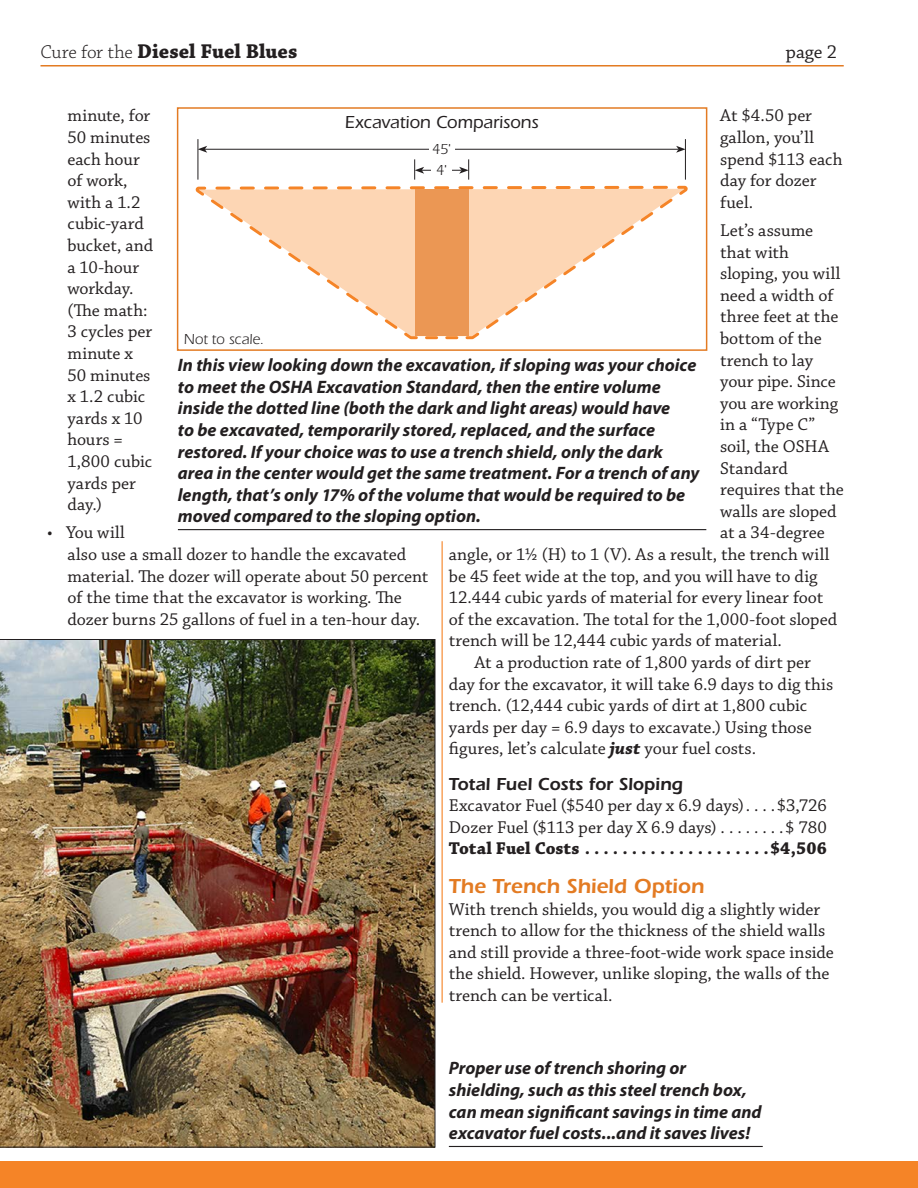
<style>
.page{position:relative;width:918px;height:1188px;background:#fff}
.page>*{position:absolute;margin:0;border:0;box-sizing:border-box;transform-origin:0 0}
.body_copy{font:700 21px "Chaparral Pro";color:#231f20}
.Subheads{font:600 21px "ITC Eras Std";color:#e37b23}
.body_copy-2{font:19.5px "Chaparral Pro";color:#231f20}
.body_copy-3{font:18px/21.6px "Chaparral Pro";color:#231f20}
.Cutlines{font:italic 700 18px/21.6px "Myriad Pro";color:#231f20}
.Bulleted_list{font:18px/21.6px "Chaparral Pro";color:#231f20}
.body_copy-4{font:700 18px "Chaparral Pro";color:#231f20}
.Subheads-2{font:600 18px "ITC Eras Std";letter-spacing:-.005em;color:#231f20}
.Subheads-3{font:500 18px "ITC Eras Std";letter-spacing:-.005em;color:#231f20}
.Subheads-4{font:15px "ITC Eras Std";color:#231f20}
.s1{font-weight:300;font-size:19.5px}
.s2{font-weight:700;font-style:italic}
</style>
<div class="page">
<hr style="left:40px;top:65px;width:804px;height:2px;background:#e37b23">
<hr style="left:442px;top:541px;width:1px;height:462px;background:#f58427">
<div style="left:0;top:1161px;width:918px;height:27px;background:#f58427"></div>
<img style="left:0;top:639px;width:435px;height:509px">
<hr style="left:449px;top:1146px;width:314px;height:1px;background:#231f20">
<hr style="left:178px;top:529px;width:528px;height:1px;background:#231f20">
<div style="left:177px;top:107px;width:530px;height:244px;border:2px solid #e37b23"></div>
<hr style="left:685px;top:139px;width:1px;height:41px;background:#231f20">
<hr style="left:198px;top:139px;width:1px;height:41px;background:#231f20">
<hr style="left:205px;top:149px;width:474px;height:1px;background:#231f20">
<svg style="left:198px;top:146px;width:9px;height:7px"></svg>
<svg style="left:676px;top:146px;width:10px;height:7px"></svg>
<svg style="left:203px;top:159px;width:473px;height:180px"></svg>
<div style="left:429px;top:137px;width:25px;height:23px;background:#fff"></div>
<div style="left:432px;top:158px;width:20px;height:23px;background:#fff"></div>
<p class="body_copy" style="left:40px;top:39px;width:258px"><span class="s1">Cure for the</span> Diesel Fuel Blues</p>
<p class="body_copy-2" style="left:786px;top:41px;width:53px">page 2</p>
<p class="Bulleted_list" style="left:720px;top:106px;width:124px">At $4.50 per gallon, you’ll spend $113 each day for dozer fuel.</p>
<p class="body_copy-3" style="left:720px;top:220px;width:95px">Let’s assume</p>
<p class="body_copy-3" style="left:720px;top:242px;width:70px">that with</p>
<p class="body_copy-3" style="left:720px;top:263px;width:122px">sloping, you will</p>
<p class="body_copy-3" style="left:720px;top:285px;width:115px">need a width of</p>
<p class="body_copy-3" style="left:720px;top:307px;width:120px">three feet at the</p>
<p class="body_copy-3" style="left:720px;top:328px;width:103px">bottom of the</p>
<p class="body_copy-3" style="left:720px;top:350px;width:94px">trench to lay</p>
<p class="body_copy-3" style="left:720px;top:371px;width:117px">your pipe. Since</p>
<p class="body_copy-3" style="left:720px;top:393px;width:120px">you are working</p>
<p class="body_copy-3" style="left:720px;top:415px;width:97px">in a “Type C”</p>
<p class="body_copy-3" style="left:720px;top:436px;width:110px">soil, the OSHA</p>
<p class="body_copy-3" style="left:720px;top:458px;width:69px">Standard</p>
<p class="body_copy-3" style="left:720px;top:479px;width:125px">requires that the</p>
<p class="body_copy-3" style="left:720px;top:501px;width:118px">walls are sloped</p>
<p class="body_copy-3" style="left:720px;top:523px;width:106px">at a 34-degree</p>
<p class="body_copy-3" style="left:449px;top:544px;width:382px">angle, or 1½ (H) to 1 (V). As a result, the trench will</p>
<p class="body_copy-3" style="left:449px;top:566px;width:370px">be 45 feet wide at the top, and you will have to dig</p>
<p class="body_copy-3" style="left:449px;top:587px;width:376px">12.444 cubic yards of material for every linear foot</p>
<p class="body_copy-3" style="left:449px;top:609px;width:390px">of the excavation. The total for the 1,000‑foot sloped</p>
<p class="body_copy-3" style="left:449px;top:631px;width:335px">trench will be 12,444 cubic yards of material.</p>
<p class="body_copy-3" style="left:449px;top:652px;width:386px;text-indent:26px">At a production rate of 1,800 yards of dirt per day for the excavator, it will take 6.9 days to dig this trench. (12,444 cubic yards of dirt at 1,800 cubic yards per day = 6.9 days to excavate.) Using those figures, let’s calculate <span class="s2">just</span> your fuel costs.</p>
<p class="Subheads-2" style="left:449px;top:773px;width:236px">Total Fuel Costs for Sloping</p>
<p class="body_copy-3" style="left:449px;top:795px;width:302px">Excavator Fuel ($540 per day x 6.9 days) ...</p>
<p class="body_copy-3" style="left:777px;top:795px;width:52px">$3,726</p>
<p class="body_copy-3" style="left:449px;top:817px;width:277px">Dozer Fuel ($113 per day X 6.9 days) .......</p>
<p class="body_copy-3" style="left:785px;top:817px;width:43px">$ 780</p>
<p class="body_copy-4" style="left:449px;top:838px;width:380px">Total Fuel Costs . . . . . . . . . . . . . . . . . . . $4,506</p>
<p class="Subheads" style="left:449px;top:874px;width:257px">The Trench Shield Option</p>
<p class="body_copy-3" style="left:449px;top:899px;width:386px">With trench shields, you would dig a slightly wider trench to allow for the thickness of the shield walls and still provide a three-foot-wide work space inside the shield. However, unlike sloping, the walls of the trench can be vertical.</p>
<p class="Bulleted_list" style="left:68px;top:106px;width:87px">minute, for<br>50 minutes each hour of work, with a 1.2 cubic-yard bucket, and a 10-hour workday. (The math:<br>3 cycles per minute x<br>50 minutes x 1.2 cubic yards x 10 hours =<br>1,800 cubic yards per day.)</p>
<p class="Bulleted_list" style="left:68px;top:523px;width:362px;text-indent:-20px">• You will<br>also use a small dozer to handle the excavated material. The dozer will operate about 50 percent of the time that the excavator is working. The dozer burns 25 gallons of fuel in a ten-hour day.</p>
<p class="Subheads-3" style="left:345px;top:112px;width:195px">Excavation Comparisons</p>
<p class="Subheads-4" style="left:432px;top:140px;width:21px">45'</p>
<p class="Subheads-4" style="left:436px;top:161px;width:13px">4'</p>
<p class="Subheads-4" style="left:184px;top:331px;width:82px">Not to scale.</p>
<p class="Cutlines" style="left:178px;top:354px;width:523px">In this view looking down the excavation, if sloping was your choice to meet the OSHA Excavation Standard, then the entire volume inside the dotted line (both the dark and light areas) would have<br>to be excavated, temporarily stored, replaced, and the surface restored. If your choice was to use a trench shield, only the dark area in the center would get the same treatment. For a trench of any length, that’s only 17% of the volume that would be required to be moved compared to the sloping option.</p>
<p class="Cutlines" style="left:449px;top:1057px;width:314px">Proper use of trench shoring or shielding, such as this steel trench box, can mean significant savings in time and excavator fuel costs...and it saves lives!</p>
</div>
